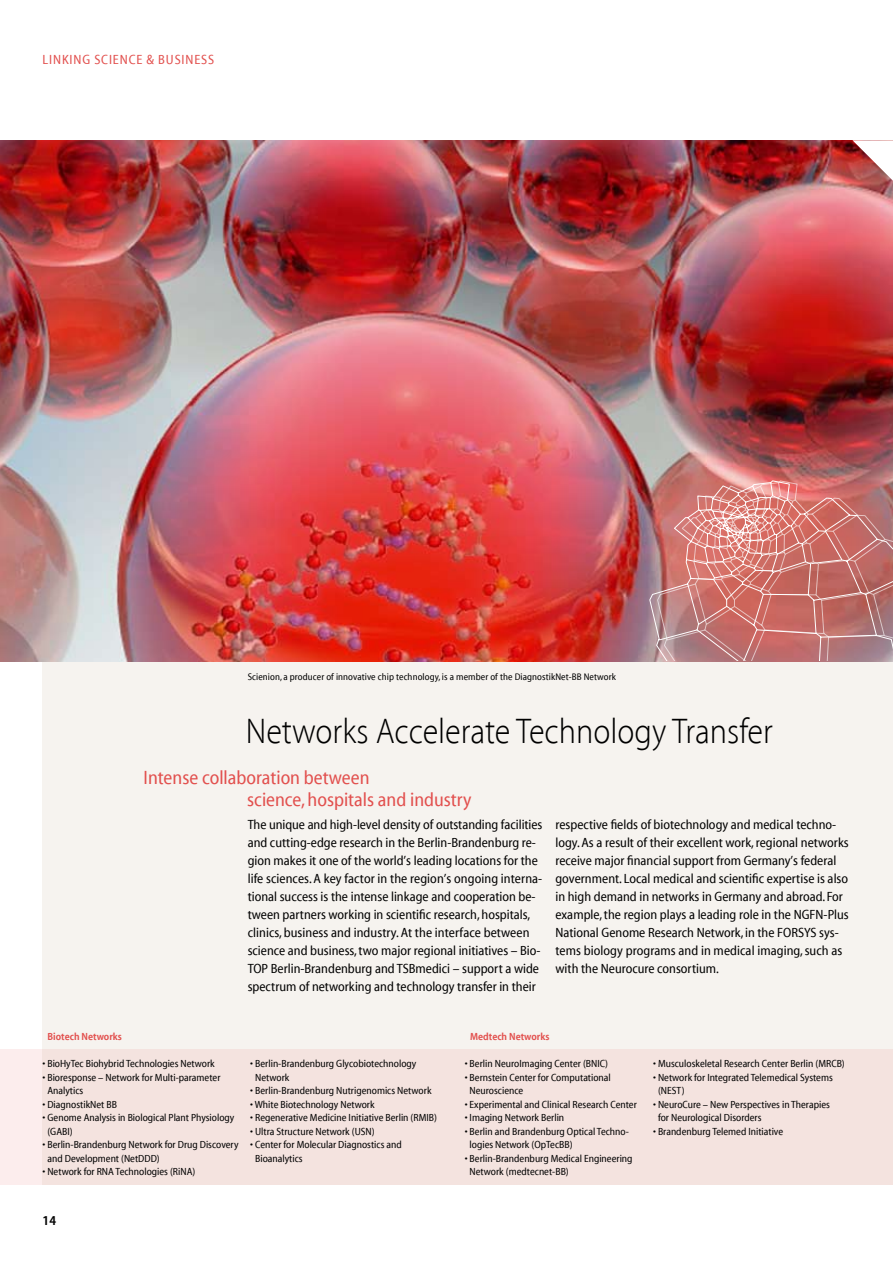
<style>
.page{position:relative;width:893px;height:1263px;background:#fff}
.page>*{position:absolute;margin:0;border:0;box-sizing:border-box;transform-origin:0 0}
.t1{font:300 36px "BP Myriad Reg";color:#000}
.t2{font:19.5px/22.5px "BP Myriad Reg Normal";color:#e2504e}
.t3{font:13.5px/18px "BP Myriad Reg Normal";color:#000}
.t4{font:13.5px "BP Myriad Reg Normal";letter-spacing:.065em;color:#e2504e}
.t5{font:800 13.5px "BP Myriad Reg";color:#000}
.t6{font:10.5px/13.5px "BP Myriad Reg Normal";color:#000}
.t7{font:800 10.5px "BP Myriad Reg";color:#e2504e}
.t8{font:9.75px "BP Myriad Reg Normal";letter-spacing:.01em;color:#000}
</style>
<div class="page">
<div style="left:43px;top:181px;width:850px;height:1004px;background:#f6f3ef"></div>
<img style="left:0;top:140px;width:893px;height:521px">
<svg style="left:852px;top:140px;width:41px;height:41px"></svg>
<div style="left:0;top:1049px;width:893px;height:136px;background:#f4e3df"></div>
<svg style="left:649px;top:480px;width:244px;height:181px;background:#c87d7a"></svg>
<p class="t4" style="left:43px;top:53px;width:159px">Linki ng Science &amp; Busi ness</p>
<p class="t8" style="left:248px;top:672px;width:370px">Scienion, a producer of innovative chip technology, is a member of the DiagnostikNet-BB Network</p>
<h1 class="t1" style="left:246px;top:714px;width:528px">Networks Accelerate Technology Transfer</h1>
<h2 class="t2" style="left:247px;top:767px;width:226px;text-indent:-104px">Intense collaboration between<br>science, hospitals and industry</h2>
<p class="t3" style="left:248px;top:816px;width:296px">The unique and high-level density of outstanding facilities and cutting-edge research in the Berlin-Brandenburg re&shy;gion makes it one of the world’s leading locations for the life sciences. A key factor in the region’s ongoing interna&shy;tional success is the intense linkage and cooperation be&shy;tween partners working in scientific research, hospitals, clinics, business and industry. At the interface between science and business, two major regional initiatives – Bio-TOP Berlin-Brandenburg and TSBmedici – support a wide spectrum of networking and technology transfer in their</p>
<p class="t3" style="left:555px;top:816px;width:295px">respective fields of biotechnology and medical techno&shy;logy. As a result of their excellent work, regional networks receive major financial support from Germany’s federal government. Local medical and scientific expertise is also in high demand in networks in Germany and abroad. For example, the region plays a leading role in the NGFN</p>
<p class="t3" style="left:555px;top:906px;width:295px;text-indent:268px">-Plus National Genome Research Network, in the FORSYS sys&shy;tems biology programs and in medical imaging, such as with the Neurocure consortium.</p>
<p class="t7" style="left:48px;top:1031px;width:76px">Biotech Networks</p>
<p class="t6" style="left:43px;top:1058px;width:174px">• BioHyTec Biohybrid Technologies Network</p>
<p class="t6" style="left:47px;top:1071px;width:175px;text-indent:-5px">• Bioresponse – Network for Multi-parameter<br>Analytics</p>
<p class="t6" style="left:43px;top:1098px;width:76px">• DiagnostikNet BB</p>
<p class="t6" style="left:47px;top:1112px;width:188px;text-indent:-5px">• Genome Analysis in Biological Plant Physiology (GABI)</p>
<p class="t6" style="left:47px;top:1139px;width:193px;text-indent:-5px">• Berlin-Brandenburg Network for Drug Discovery and Development (NetDDD)</p>
<p class="t6" style="left:43px;top:1166px;width:154px">• Network for RNA Technologies (RiNA)</p>
<p class="t6" style="left:255px;top:1058px;width:163px;text-indent:-5px">• Berlin-Brandenburg Glycobiotechnology<br>Network</p>
<p class="t6" style="left:250px;top:1085px;width:183px">• Berlin-Brandenburg Nutrigenomics Network</p>
<p class="t6" style="left:250px;top:1098px;width:126px">• White Biotechnology Network</p>
<p class="t6" style="left:250px;top:1112px;width:188px">• Regenerative Medicine Initiative Berlin (RMIB)</p>
<p class="t6" style="left:250px;top:1125px;width:126px">• Ultra Structure Network (USN)</p>
<p class="t6" style="left:255px;top:1139px;width:148px;text-indent:-5px">• Center for Molecular Diagnostics and<br>Bioanalytics</p>
<p class="t5" style="left:43px;top:1213px;width:15px">14</p>
<p class="t7" style="left:470px;top:1031px;width:81px">Medtech Networks</p>
<p class="t6" style="left:465px;top:1057px;width:145px">• Berlin NeuroImaging Center (BNIC)</p>
<p class="t6" style="left:470px;top:1071px;width:143px;text-indent:-5px">• Bernstein Center for Computational<br>Neuroscience</p>
<p class="t6" style="left:465px;top:1098px;width:174px">• Experimental and Clinical Research Center</p>
<p class="t6" style="left:465px;top:1111px;width:101px">• Imaging Network Berlin</p>
<p class="t6" style="left:470px;top:1125px;width:161px;text-indent:-5px">• Berlin and Brandenburg Optical Techno&shy;logies Network (OpTecBB)</p>
<p class="t6" style="left:470px;top:1152px;width:164px;text-indent:-5px">• Berlin-Brandenburg Medical Engineering<br>Network (medtecnet-BB)</p>
<p class="t6" style="left:653px;top:1058px;width:193px">• Musculoskeletal Research Center Berlin (MRCB)</p>
<p class="t6" style="left:658px;top:1071px;width:176px;text-indent:-5px">• N etwork for Integrated Telemedical Systems (NEST)</p>
<p class="t6" style="left:658px;top:1098px;width:173px;text-indent:-5px">• N euroCure – New Perspectives in Therapies for Neurological Disorders</p>
<p class="t6" style="left:653px;top:1125px;width:132px">• Brandenburg Telemed Initiative</p>
</div>
